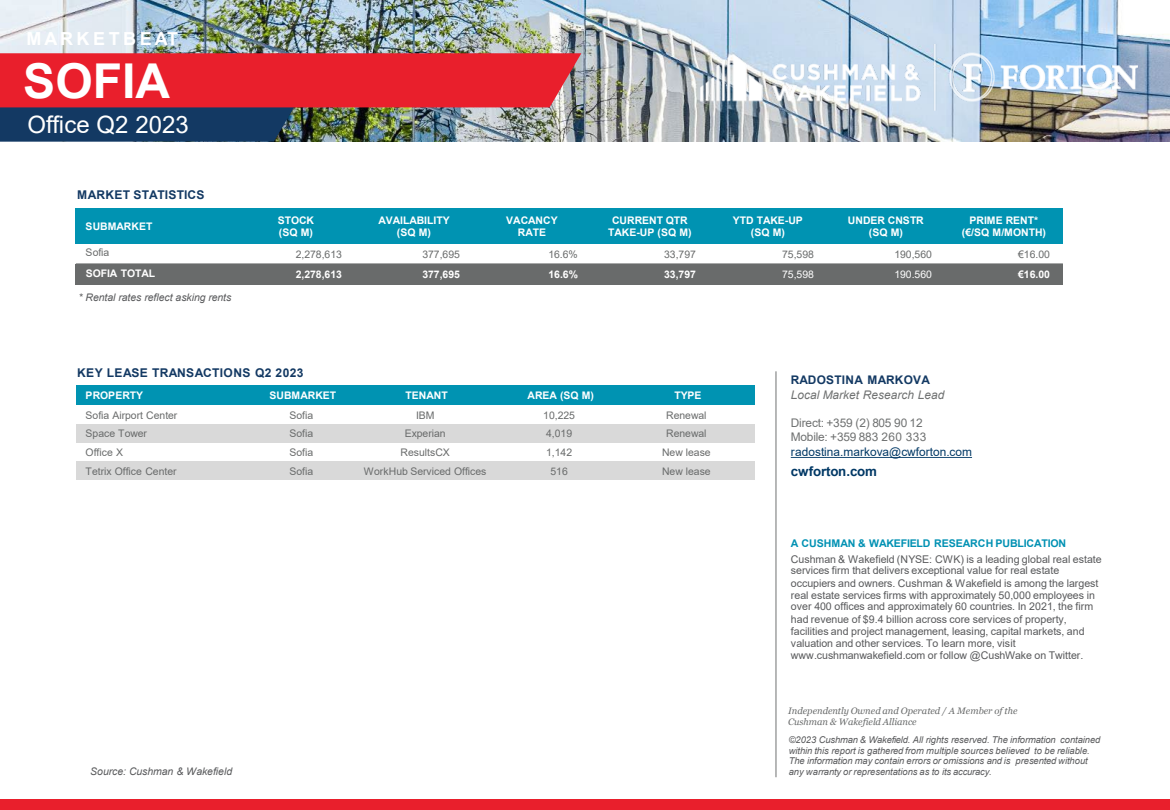
<style>
.page{position:relative;width:1170px;height:810px;background:#fff}
.page>*{position:absolute;margin:0;border:0;box-sizing:border-box;transform-origin:0 0}
.t1{font:700 48px "Arial";color:#fff}
.t2{font:24px "Arial";color:#fff}
.t3{font:700 18px "Arial";letter-spacing:.19em;color:#fff}
.t4{font:700 13.35px "Arial";letter-spacing:-.01em;color:#003865}
.t5{font:700 12px "Arial";letter-spacing:.025em;color:#133963}
.t6{font:11.85px/14.2px "Arial";color:#003865}
.t7{font:italic 11.85px "Arial";letter-spacing:.005em;color:#6f7171}
.t8{font:11.85px "Arial";letter-spacing:-.01em;color:#6f7171}
.t9{font:700 11.85px "Arial";letter-spacing:.02em;color:#133963}
.t10{font:10.65px/12px "Arial";color:#58595b}
.t11{font:700 10.65px "Arial";letter-spacing:-.01em;color:#0091b3}
.t12{font:10.5px "Arial";letter-spacing:-.005em;color:#696b6b}
.t13{font:700 10.5px/12.6px "Arial";color:#fff;text-align:center}
.t14{font:italic 10.5px "Arial";letter-spacing:-.005em;color:#58595b}
.t15{font:10.5px "Arial";letter-spacing:-.005em;color:#fff}
.t16{font:italic 9.3px/10.5px "Arial";letter-spacing:-.005em;color:#58595b}
.t17{font:italic 9.3px/10.6px "Georgia";color:#696b6b}
.s1{color:#6f7171}
</style>
<div class="page">
<img style="left:0;top:0;width:1170px;height:142px">
<div style="left:0;top:800px;width:1170px;height:10px;background:#e91f2c"></div>
<img style="left:0;top:53px;width:581px;height:89px">
<img style="left:701px;top:45px;width:437px;height:65px">
<hr style="left:776px;top:371px;width:1px;height:406px;background:#6f7171">
<svg style="left:791px;top:457px;width:181px;height:1px"></svg>
<div style="left:76px;top:385px;width:177px;height:20px;background:#0093b2"></div>
<div style="left:253px;top:385px;width:100px;height:20px;background:#0093b2"></div>
<div style="left:353px;top:385px;width:148px;height:20px;background:#0093b2"></div>
<div style="left:501px;top:385px;width:120px;height:20px;background:#0093b2"></div>
<div style="left:621px;top:385px;width:134px;height:20px;background:#0093b2"></div>
<div style="left:76px;top:424px;width:177px;height:19px;background:#d9d9d9"></div>
<div style="left:253px;top:424px;width:100px;height:19px;background:#d9d9d9"></div>
<div style="left:353px;top:424px;width:148px;height:19px;background:#d9d9d9"></div>
<div style="left:501px;top:424px;width:120px;height:19px;background:#d9d9d9"></div>
<div style="left:621px;top:424px;width:134px;height:19px;background:#d9d9d9"></div>
<div style="left:76px;top:461px;width:177px;height:19px;background:#d9d9d9"></div>
<div style="left:253px;top:461px;width:100px;height:19px;background:#d9d9d9"></div>
<div style="left:353px;top:461px;width:148px;height:19px;background:#d9d9d9"></div>
<div style="left:501px;top:461px;width:120px;height:19px;background:#d9d9d9"></div>
<div style="left:621px;top:461px;width:134px;height:19px;background:#d9d9d9"></div>
<div style="left:76px;top:208px;width:161px;height:36px;background:#0093b2"></div>
<div style="left:237px;top:208px;width:118px;height:36px;background:#0093b2"></div>
<div style="left:355px;top:208px;width:118px;height:36px;background:#0093b2"></div>
<div style="left:473px;top:208px;width:118px;height:36px;background:#0093b2"></div>
<div style="left:591px;top:208px;width:118px;height:36px;background:#0093b2"></div>
<div style="left:709px;top:208px;width:118px;height:36px;background:#0093b2"></div>
<div style="left:827px;top:208px;width:118px;height:36px;background:#0093b2"></div>
<div style="left:945px;top:208px;width:118px;height:36px;background:#0093b2"></div>
<div style="left:76px;top:264px;width:161px;height:20px;background:#696b6b"></div>
<div style="left:237px;top:264px;width:118px;height:20px;background:#696b6b"></div>
<div style="left:355px;top:264px;width:118px;height:20px;background:#696b6b"></div>
<div style="left:473px;top:264px;width:118px;height:20px;background:#696b6b"></div>
<div style="left:591px;top:264px;width:118px;height:20px;background:#696b6b"></div>
<div style="left:709px;top:264px;width:118px;height:20px;background:#696b6b"></div>
<div style="left:827px;top:264px;width:118px;height:20px;background:#696b6b"></div>
<div style="left:945px;top:264px;width:118px;height:20px;background:#696b6b"></div>
<hr style="left:76px;top:263px;width:987px;height:2px;background:#696b6b">
<h3 class="t3" style="left:26px;top:26px;width:153px">MARKETBEAT</h3>
<p class="t1" style="left:23px;top:48px;width:148px">SOFIA</p>
<p class="t2" style="left:28px;top:108px;width:163px">Office Q2 2023</p>
<p class="t5" style="left:77px;top:186px;width:129px">MARKET STATISTICS</p>
<p class="t13" style="left:86px;top:220px;width:68px">SUBMARKET</p>
<p class="t13" style="left:278px;top:214px;width:38px;text-align:left">STOCK (SQ M)</p>
<p class="t13" style="left:378px;top:214px;width:73px">AVAILABILITY</p>
<p class="t13" style="left:397px;top:226px;width:36px">(SQ M)</p>
<p class="t13" style="left:506px;top:214px;width:53px">VACANCY<br>RATE</p>
<p class="t13" style="left:608px;top:214px;width:85px">CURRENT QTR<br>TAKE-UP (SQ M)</p>
<p class="t13" style="left:733px;top:214px;width:71px">YTD TAKE-UP (SQ M)</p>
<p class="t13" style="left:848px;top:214px;width:77px">UNDER CNSTR (SQ M)</p>
<p class="t13" style="left:962px;top:214px;width:86px">PRIME RENT* (€/SQ M/MONTH)</p>
<p class="t12" style="left:86px;top:246px;width:25px">Sofia</p>
<p class="t12" style="left:296px;top:247px;width:48px">2,278,613</p>
<p class="t12" style="left:422px;top:247px;width:39px">377,695</p>
<p class="t12" style="left:548px;top:247px;width:31px">16.6%</p>
<p class="t12" style="left:664px;top:247px;width:33px">33,797</p>
<p class="t12" style="left:782px;top:247px;width:33px">75,598</p>
<p class="t12" style="left:894px;top:247px;width:39px">190,560</p>
<p class="t12" style="left:1018px;top:247px;width:33px">€16.00</p>
<p class="t13" style="left:86px;top:267px;width:71px">SOFIA TOTAL</p>
<p class="t13" style="left:296px;top:268px;width:48px">2,278,613</p>
<p class="t13" style="left:422px;top:268px;width:39px">377,695</p>
<p class="t13" style="left:549px;top:268px;width:31px">16.6%</p>
<p class="t13" style="left:664px;top:268px;width:33px">33,797</p>
<p class="t15" style="left:782px;top:267px;width:33px">75,598</p>
<p class="t15" style="left:894px;top:267px;width:39px">190.560</p>
<p class="t13" style="left:1018px;top:268px;width:33px">€16.00</p>
<p class="t14" style="left:79px;top:290px;width:154px">* Rental rates reflect asking rents</p>
<p class="t5" style="left:77px;top:364px;width:228px">KEY LEASE TRANSACTIONS Q2 2023</p>
<p class="t13" style="left:86px;top:389px;width:59px">PROPERTY</p>
<p class="t13" style="left:270px;top:389px;width:68px">SUBMARKET</p>
<p class="t13" style="left:406px;top:389px;width:44px">TENANT</p>
<p class="t13" style="left:528px;top:389px;width:68px">AREA (SQ M)</p>
<p class="t13" style="left:674px;top:389px;width:29px">TYPE</p>
<p class="t12" style="left:86px;top:408px;width:93px">Sofia Airport Center</p>
<p class="t12" style="left:289px;top:408px;width:25px">Sofia</p>
<p class="t12" style="left:416px;top:408px;width:20px">IBM</p>
<p class="t12" style="left:543px;top:408px;width:33px">10,225</p>
<p class="t12" style="left:666px;top:408px;width:42px">Renewal</p>
<p class="t12" style="left:86px;top:426px;width:63px">Space Tower</p>
<p class="t12" style="left:289px;top:426px;width:25px">Sofia</p>
<p class="t12" style="left:405px;top:426px;width:42px">Experian</p>
<p class="t12" style="left:546px;top:426px;width:27px">4,019</p>
<p class="t12" style="left:666px;top:426px;width:42px">Renewal</p>
<p class="t12" style="left:86px;top:445px;width:39px">Office X</p>
<p class="t12" style="left:289px;top:445px;width:25px">Sofia</p>
<p class="t12" style="left:401px;top:445px;width:51px">ResultsCX</p>
<p class="t12" style="left:546px;top:445px;width:27px">1,142</p>
<p class="t12" style="left:662px;top:445px;width:50px">New lease</p>
<p class="t12" style="left:86px;top:464px;width:92px">Tetrix Office Center</p>
<p class="t12" style="left:289px;top:464px;width:25px">Sofia</p>
<p class="t12" style="left:364px;top:464px;width:124px">WorkHub Serviced Offices</p>
<p class="t12" style="left:551px;top:464px;width:19px">516</p>
<p class="t12" style="left:662px;top:464px;width:50px">New lease</p>
<p class="t14" style="left:90px;top:764px;width:143px">Source: Cushman &amp; Wakefield</p>
<p class="t9" style="left:791px;top:372px;width:141px">RADOSTINA MARKOVA</p>
<p class="t7" style="left:791px;top:387px;width:155px">Local Market Research Lead</p>
<p class="t8" style="left:791px;top:415px;width:133px">Direct: +359 (2) 805 90 12</p>
<p class="t6" style="left:791px;top:430px;width:183px"><span class="s1">Mobile: +359 883 260 333 </span>radostina.markova@cwforton.com</p>
<p class="t4" style="left:791px;top:462px;width:88px">cwforton.com</p>
<p class="t11" style="left:791px;top:536px;width:277px">A CUSHMAN &amp; WAKEFIELD RESEARCH PUBLICATION</p>
<p class="t10" style="left:791px;top:553px;width:312px">Cushman &amp; Wakefield (NYSE: CWK) is a leading global real estate services firm that delivers exceptional value for real estate occupiers and owners. Cushman &amp; Wakefield is among the largest real estate services firms with approximately 50,000 employees in over 400 offices and approximately 60 countries. In 2021, the firm had revenue of $9.4 billion across core services of property, facilities and project management, leasing, capital markets, and valuation and other services. To learn more, visit www.cushmanwakefield.com or follow @CushWake on Twitter.</p>
<p class="t17" style="left:788px;top:706px;width:231px">Independently Owned and Operated / A Member of the<br>Cushman &amp; Wakefield Alliance</p>
<p class="t16" style="left:789px;top:735px;width:313px">©2023 Cushman &amp; Wakefield. All rights reserved. The information contained within this report is gathered from multiple sources believed to be reliable.<br>The information may contain errors or omissions and is presented without any warranty or representations as to its accuracy.</p>
</div>
